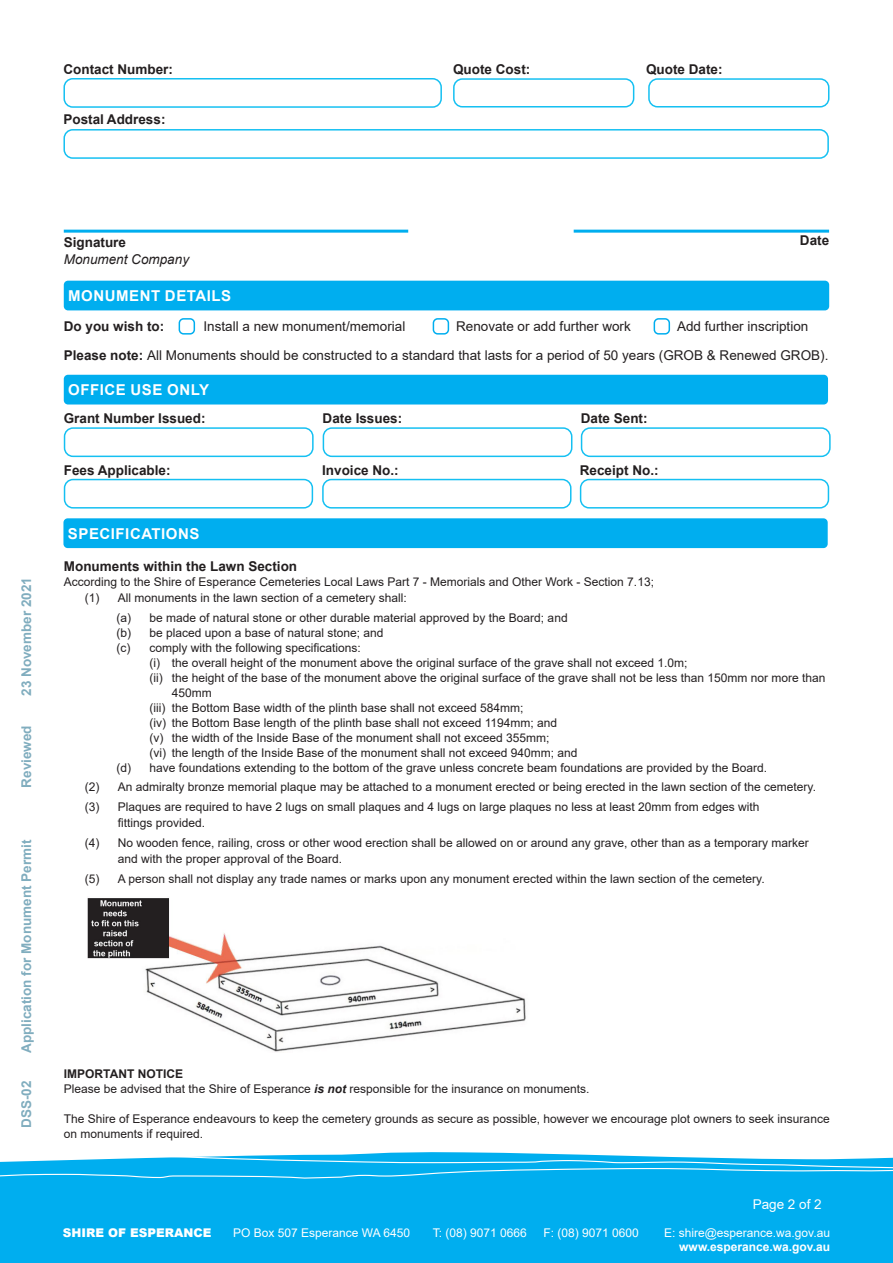
<style>
.page{position:relative;width:893px;height:1263px;background:#fff}
.page>*{position:absolute;margin:0;border:0;box-sizing:border-box;transform-origin:0 0}
.t1{font:700 15px "Arial";letter-spacing:.035em;color:#fff}
.t2{font:700 13.5px "Arial";color:#231f20}
.t3{font:13.5px "Arial";color:#231f20}
.t4{font:700 13.5px "Arial";color:#015b7e}
.t5{font:italic 13.5px "Arial";color:#231f20}
.t6{font:13.5px "Arial";color:#fff}
.t7{font:12px/15px "Arial";color:#231f20}
.t8{font:12px "Arial";color:#fff}
.t9{font:700 12px "Arial";color:#fff}
.t10{font:900 12px "Arial";color:#fff}
.t11{font:700 12px "Arial";color:#231f20}
.s1{font-weight:700}
.s2{font-weight:700;font-style:italic}
</style>
<div class="page">
<div style="left:0;top:1152px;width:893px;height:111px;background:#00aeef"></div>
<svg style="left:0;top:1155px;width:893px;height:24px;background:#2abbf1"></svg>
<div style="left:64px;top:281px;width:765px;height:29px;background:#00aeef;border-radius:4px"></div>
<div style="left:179px;top:318px;width:16px;height:17px;border:2px solid #00aeef;border-radius:4px"></div>
<div style="left:433px;top:318px;width:16px;height:17px;border:2px solid #00aeef;border-radius:4px"></div>
<div style="left:654px;top:318px;width:16px;height:17px;border:2px solid #00aeef;border-radius:4px"></div>
<div style="left:64px;top:375px;width:764px;height:29px;background:#00aeef;border-radius:4px"></div>
<div style="left:64px;top:427px;width:250px;height:30px;border:2px solid #15c0f2;border-radius:9px"></div>
<div style="left:323px;top:427px;width:249px;height:30px;border:2px solid #15c0f2;border-radius:9px"></div>
<div style="left:581px;top:427px;width:250px;height:30px;border:2px solid #15c0f2;border-radius:9px"></div>
<div style="left:64px;top:479px;width:249px;height:30px;border:2px solid #15c0f2;border-radius:9px"></div>
<div style="left:322px;top:479px;width:249px;height:30px;border:2px solid #15c0f2;border-radius:9px"></div>
<div style="left:580px;top:479px;width:249px;height:30px;border:2px solid #15c0f2;border-radius:9px"></div>
<hr style="left:64px;top:230px;width:344px;height:3px;background:#00aeef">
<hr style="left:574px;top:230px;width:255px;height:3px;background:#00aeef">
<div style="left:63px;top:518px;width:765px;height:30px;background:#00aeef;border-radius:4px"></div>
<img style="left:87px;top:898px;width:439px;height:154px">
<div style="left:63px;top:78px;width:379px;height:30px;border:2px solid #15c0f2;border-radius:9px"></div>
<div style="left:63px;top:129px;width:766px;height:30px;border:2px solid #15c0f2;border-radius:9px"></div>
<div style="left:453px;top:78px;width:181px;height:30px;border:2px solid #15c0f2;border-radius:9px"></div>
<div style="left:648px;top:78px;width:181px;height:30px;border:2px solid #15c0f2;border-radius:9px"></div>
<p class="t2" style="left:63px;top:59px;width:111px">Contact Number:</p>
<p class="t2" style="left:63px;top:110px;width:104px">Postal Address:</p>
<p class="t2" style="left:453px;top:59px;width:79px">Quote Cost:</p>
<p class="t2" style="left:646px;top:59px;width:78px">Quote Date:</p>
<p class="t4" style="left:17px;top:696px;width:120px;rotate:-90deg">23 November 2021</p>
<p class="t4" style="left:17px;top:788px;width:64px;rotate:-90deg">Reviewed</p>
<p class="t4" style="left:17px;top:1053px;width:215px;rotate:-90deg">Application for Monument Permit</p>
<p class="t4" style="left:17px;top:1128px;width:49px;rotate:-90deg">DSS-02</p>
<p class="t2" style="left:64px;top:233px;width:64px">Signature</p>
<p class="t2" style="left:800px;top:231px;width:31px">Date</p>
<p class="t5" style="left:64px;top:250px;width:127px">Monument Company</p>
<p class="t1" style="left:68px;top:285px;width:164px">MONUMENT DETAILS</p>
<p class="t2" style="left:64px;top:317px;width:102px">Do you wish to:</p>
<p class="t3" style="left:203px;top:317px;width:203px">Install a new monument/memorial</p>
<p class="t3" style="left:456px;top:317px;width:176px">Renovate or add further work</p>
<p class="t3" style="left:677px;top:317px;width:133px">Add further inscription</p>
<p class="t3" style="left:64px;top:346px;width:766px"><span class="s1">Please note:</span> All Monuments should be constructed to a standard that lasts for a period of 50 years (GROB &amp; Renewed GROB).</p>
<p class="t1" style="left:68px;top:379px;width:142px">OFFICE USE ONLY</p>
<p class="t2" style="left:64px;top:409px;width:143px">Grant Number Issued:</p>
<p class="t2" style="left:323px;top:409px;width:81px">Date Issues:</p>
<p class="t2" style="left:581px;top:409px;width:68px">Date Sent:</p>
<p class="t2" style="left:64px;top:460px;width:108px">Fees Applicable:</p>
<p class="t2" style="left:322px;top:460px;width:78px">Invoice No.:</p>
<p class="t2" style="left:580px;top:460px;width:80px">Receipt No.:</p>
<p class="t1" style="left:68px;top:523px;width:133px">SPECIFICATIONS</p>
<p class="t2" style="left:64px;top:557px;width:235px">Monuments within the Lawn Section</p>
<p class="t7" style="left:64px;top:574px;width:592px">According to the Shire of Esperance Cemeteries Local Laws Part 7 - Memorials and Other Work - Section 7.13;</p>
<p class="t7" style="left:85px;top:591px;width:323px">(1) All monuments in the lawn section of a cemetery shall:</p>
<p class="t7" style="left:116px;top:610px;width:453px">(a) be made of natural stone or other durable material approved by the Board; and</p>
<p class="t7" style="left:116px;top:625px;width:269px">(b) be placed upon a base of natural stone; and</p>
<p class="t7" style="left:116px;top:640px;width:246px">(c) comply with the following specifications:</p>
<p class="t7" style="left:149px;top:655px;width:540px">(i) the overall height of the monument above the original surface of the grave shall not exceed 1.0m;</p>
<p class="t7" style="left:172px;top:670px;width:655px;text-indent:-22px">(ii) the height of the base of the monument above the original surface of the grave shall not be less than 150mm nor more than<br>450mm</p>
<p class="t7" style="left:149px;top:700px;width:376px">(iii) the Bottom Base width of the plinth base shall not exceed 584mm;</p>
<p class="t7" style="left:149px;top:715px;width:409px">(iv) the Bottom Base length of the plinth base shall not exceed 1194mm; and</p>
<p class="t7" style="left:149px;top:730px;width:402px">(v) the width of the Inside Base of the monument shall not exceed 355mm;</p>
<p class="t7" style="left:149px;top:745px;width:430px">(vi) the length of the Inside Base of the monument shall not exceed 940mm; and</p>
<p class="t7" style="left:116px;top:760px;width:652px">(d) have foundations extending to the bottom of the grave unless concrete beam foundations are provided by the Board.</p>
<p class="t7" style="left:85px;top:777px;width:733px;line-height:19.5px">(2) An admiralty bronze memorial plaque may be attached to a monument erected or being erected in the lawn section of the cemetery. (3) Plaques are required to have 2 lugs on small plaques and 4 lugs on large plaques no less at least 20mm from edges with</p>
<p class="t7" style="left:118px;top:816px;width:89px">fittings provided.</p>
<p class="t7" style="left:118px;top:834px;width:692px;line-height:16.5px;text-indent:-33px">(4) No wooden fence, railing, cross or other wood erection shall be allowed on or around any grave, other than as a temporary marker and with the proper approval of the Board.</p>
<p class="t7" style="left:85px;top:871px;width:681px">(5) A person shall not display any trade names or marks upon any monument erected within the lawn section of the cemetery.</p>
<p class="t11" style="left:64px;top:1065px;width:121px">IMPORTANT NOTICE</p>
<p class="t7" style="left:64px;top:1081px;width:527px">Please be advised that the Shire of Esperance <span class="s2">is not</span> responsible for the insurance on monuments.</p>
<p class="t7" style="left:64px;top:1111px;width:767px">The Shire of Esperance endeavours to keep the cemetery grounds as secure as possible, however we encourage plot owners to seek insurance on monuments if required.</p>
<p class="t6" style="left:753px;top:1195px;width:71px">Page 2 of 2</p>
<p class="t10" style="left:63px;top:1224px;width:150px">SHIRE OF ESPERANCE</p>
<p class="t8" style="left:233px;top:1224px;width:178px">PO Box 507 Esperance WA 6450</p>
<p class="t8" style="left:433px;top:1224px;width:96px">T: (08) 9071 0666</p>
<p class="t8" style="left:543px;top:1224px;width:97px">F: (08) 9071 0600</p>
<p class="t8" style="left:664px;top:1224px;width:168px">E: shire@esperance.wa.gov.au</p>
<p class="t9" style="left:679px;top:1238px;width:152px">www.esperance.wa.gov.au</p>
</div>
